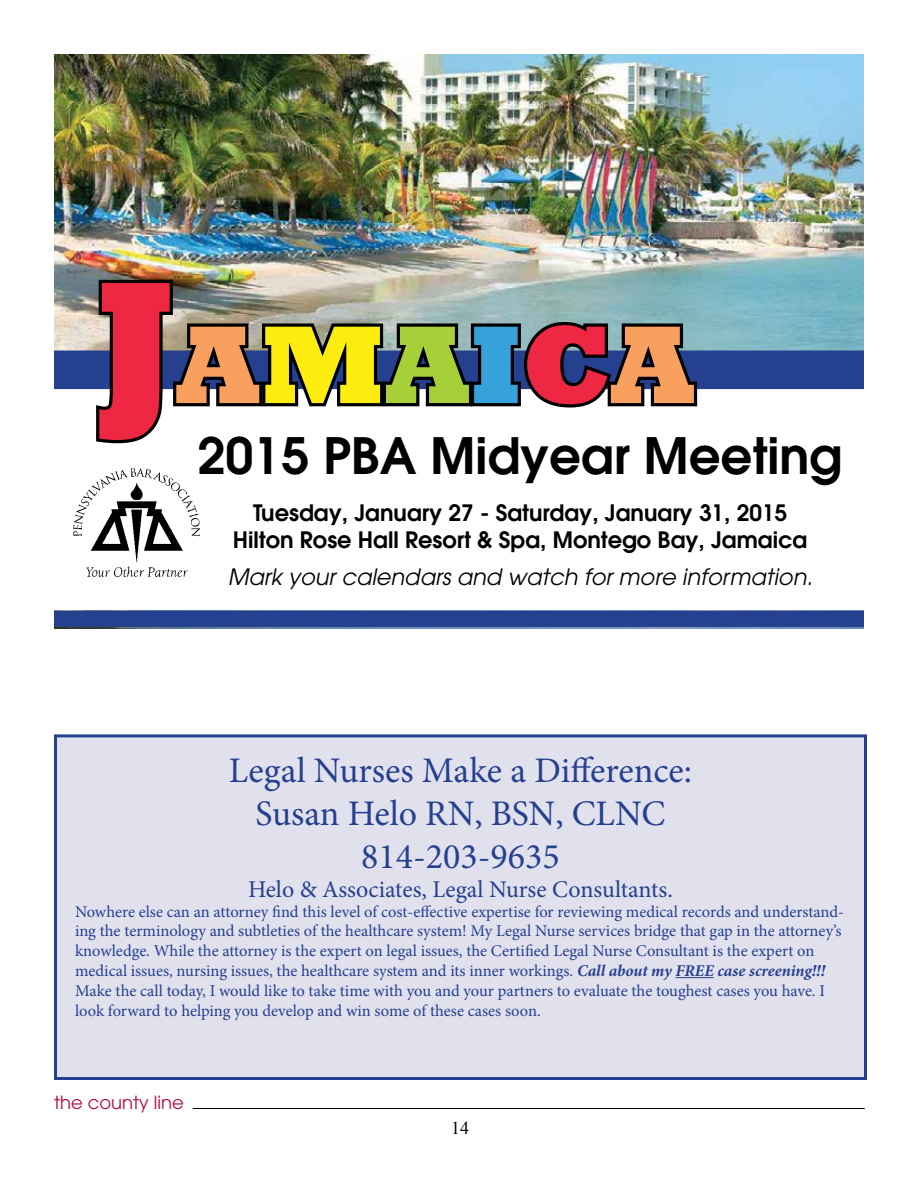
<style>
.page{position:relative;width:918px;height:1188px;background:#fff}
.page>*{position:absolute;margin:0;border:0;box-sizing:border-box;transform-origin:0 0}
.t1{font:800 112.5px "Rockwell";color:#f9a05e}
.t2{font:600 49.8px "Avant Garde";color:#000}
.t3{font:36px/43.2px "Minion Pro";color:#25408f;text-align:center}
.t4{font:24px "Minion Pro";color:#25408f}
.t5{font:600 22.5px/27px "Avant Garde";color:#000;text-align:center}
.t6{font:italic 22.5px "Avant Garde";color:#000}
.t7{font:18px "Avant Garde";color:#b30838}
.t8{font:18px "Times New Roman";color:#000}
.t9{font:16.5px/19.8px "Minion Pro";color:#25408f}
.s1{font-size:176.85px;color:#ee2742}
.s2{color:#fced0e}
.s3{color:#a7cf38}
.s4{color:#36a2d9}
.s5{color:#ee2742}
.s6{font-weight:700;font-style:italic}
</style>
<div class="page">
<hr style="left:193px;top:1108px;width:672px;height:1px;background:#000">
<div style="left:56px;top:736px;width:810px;height:342px;background:#e1e0ed"></div>
<hr style="left:675px;top:977px;width:39px;height:1px;background:#25408f">
<div style="left:54px;top:734px;width:813px;height:346px;border:3px solid #25408f"></div>
<img style="left:54px;top:627px;width:810px;height:2px">
<img style="left:54px;top:54px;width:810px;height:297px">
<div style="left:54px;top:351px;width:810px;height:38px;background:#25408f"></div>
<svg style="left:93px;top:277px;width:607px;height:167px"></svg>
<div style="left:54px;top:611px;width:810px;height:16px;background:#25408f"></div>
<img style="left:56px;top:468px;width:159px;height:143px">
<h1 class="t1" style="left:96px;top:300px;width:601px"><span class="s1">J</span>A<span class="s2">M</span><span class="s3">A</span><span class="s4">I</span><span class="s5">C</span>A</h1>
<h2 class="t2" style="left:197px;top:423px;width:646px">2015 PBA Midyear Meeting</h2>
<h3 class="t5" style="left:233px;top:499px;width:576px">Tuesday, January 27 - Saturday, January 31, 2015<br>Hilton Rose Hall Resort &amp; Spa, Montego Bay, Jamaica</h3>
<h3 class="t6" style="left:228px;top:563px;width:586px">Mark your calendars and watch for more information.</h3>
<h3 class="t3" style="left:229px;top:749px;width:465px">Legal Nurses Make a Difference:<br>Susan Helo RN, BSN, CLNC<br>814-203-9635</h3>
<h3 class="t4" style="left:248px;top:873px;width:426px">Helo &amp; Associates, Legal Nurse Consultants.</h3>
<p class="t9" style="left:75px;top:901px;width:771px">Nowhere else can an attorney find this level of cost-effective expertise for reviewing medical records and understand&shy;ing the terminology and subtleties of the healthcare system! My Legal Nurse services bridge that gap in the attorney’s knowledge. While the attorney is the expert on legal issues, the Certified Legal Nurse Consultant is the expert on medical issues, nursing issues, the healthcare system and its inner workings. <span class="s6">Call about my FREE case screening!!!<br></span>Make the call today, I would like to take time with you and your partners to evaluate the toughest cases you have. I look forward to helping you develop and win some of these cases soon.</p>
<p class="t7" style="left:54px;top:1092px;width:131px">the county line</p>
<p class="t8" style="left:451px;top:1116px;width:19px">14</p>
</div>
